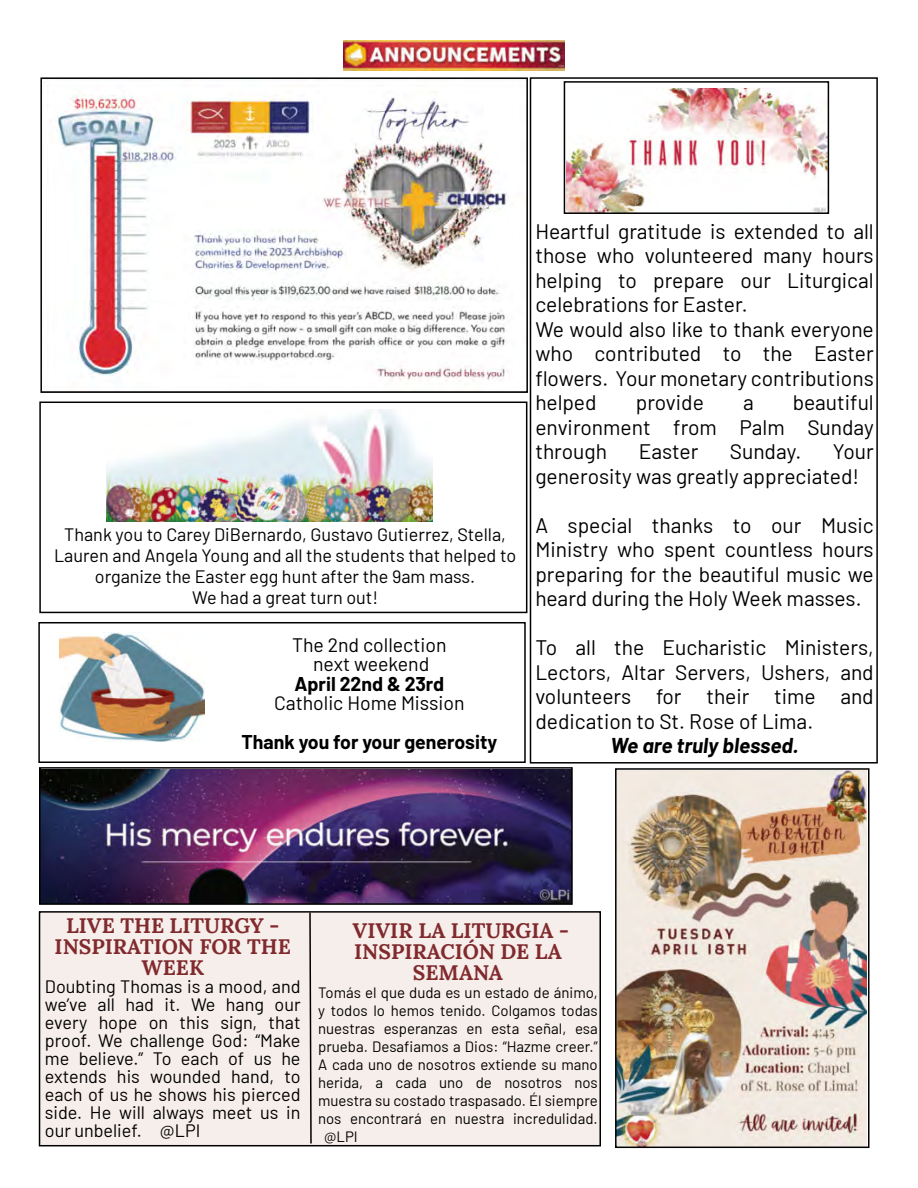
<style>
.page{position:relative;width:918px;height:1188px;background:#fff}
.page>*{position:absolute;margin:0;border:0;box-sizing:border-box;transform-origin:0 0}
.Barlow{font:21px/24.5px "Gvxrcj Barlow";color:#000;text-align:justify}
.My_Header{font:700 21px/21px "Bmlprw Lora";color:#812a2d;text-align:center}
.Barlow-2{font:italic 700 21px "Barlow";color:#000}
.Barlow-3{font:19.5px "Gvxrcj Barlow";color:#000}
.Barlow-4{font:700 19.5px "Slybrb Barlow";color:#000}
.Barlow-5{font:700 19.5px "Qrfjpq Barlow";color:#000}
.My_Header-2{font:18px/18px "Gvxrcj Barlow";color:#000;text-align:justify}
.Barlow-6{font:18px/21px "Gvxrcj Barlow";color:#000;text-align:center}
.Barlow-7{font:15px "Gvxrcj Barlow";color:#000}
.s1{font-family:"Cvcrgr Lora"}
</style>
<div class="page">
<div style="left:39px;top:402px;width:488px;height:211px;border:2px solid #000"></div>
<div style="left:530px;top:77px;width:348px;height:687px;border:2px solid #000"></div>
<div style="left:38px;top:622px;width:488px;height:141px;border:2px solid #000"></div>
<div style="left:40px;top:912px;width:560px;height:234px;background:#f6eeeb"></div>
<div style="left:39px;top:911px;width:562px;height:235px;border:2px solid #000"></div>
<img style="left:344px;top:41px;width:220px;height:30px">
<img style="left:59px;top:633px;width:146px;height:108px">
<img style="left:567px;top:88px;width:259px;height:123px">
<div style="left:564px;top:81px;width:265px;height:133px;border:2px solid #000"></div>
<img style="left:618px;top:771px;width:248px;height:374px">
<div style="left:615px;top:768px;width:255px;height:380px;border:2px solid #000"></div>
<img style="left:106px;top:410px;width:327px;height:111px">
<img style="left:56px;top:95px;width:453px;height:286px">
<div style="left:40px;top:77px;width:488px;height:316px;border:2px solid #000"></div>
<img style="left:42px;top:770px;width:528px;height:132px">
<div style="left:39px;top:767px;width:534px;height:138px;border:2px solid #000"></div>
<svg style="left:308px;top:911px;width:4px;height:234px"></svg>
<p class="Barlow-6" style="left:54px;top:523px;width:464px">Thank you to Carey DiBernardo, Gustavo Gutierrez, Stella,<br>Lauren and Angela Young and all the students that helped to organize the Easter egg hunt after the 9am mass.</p>
<p class="Barlow-6" style="left:192px;top:586px;width:187px">We had a great turn out!</p>
<p class="Barlow-3" style="left:292px;top:631px;width:156px">The 2nd collection</p>
<p class="Barlow-3" style="left:313px;top:650px;width:118px">next weekend</p>
<p class="Barlow-5" style="left:294px;top:669px;width:151px">April 22nd &amp; 23rd</p>
<p class="Barlow-3" style="left:274px;top:689px;width:192px">Catholic Home Mission</p>
<p class="Barlow-4" style="left:241px;top:728px;width:257px">Thank you for your generosity</p>
<p class="Barlow" style="left:535px;top:217px;width:340px">Heartful gratitude is extended to all those who volunteered many hours helping to prepare our Liturgical celebrations for Easter.</p>
<p class="Barlow" style="left:535px;top:315px;width:340px">We would also like to thank everyone who contributed to the Easter flowers. Your monetary contributions helped</p>
<p class="Barlow" style="left:535px;top:389px;width:340px;text-indent:257px">beautiful environment from Palm Sunday through</p>
<p class="Barlow" style="left:636px;top:389px;width:70px">provide</p>
<p class="Barlow" style="left:743px;top:389px;width:12px">a</p>
<p class="Barlow" style="left:639px;top:438px;width:61px">Easter</p>
<p class="Barlow" style="left:730px;top:438px;width:73px">Sunday.</p>
<p class="Barlow" style="left:535px;top:438px;width:340px;text-indent:297px">Your generosity was greatly appreciated!</p>
<p class="Barlow" style="left:535px;top:511px;width:340px">A special thanks to our Music Ministry who spent countless hours preparing for the beautiful music we heard during the Holy Week masses.</p>
<p class="Barlow" style="left:535px;top:634px;width:340px">To all the Eucharistic Ministers, Lectors, Altar Servers, Ushers, and volunteers for their time and dedication to St. Rose of Lima.</p>
<p class="Barlow-2" style="left:611px;top:730px;width:189px">We are truly blessed.</p>
<p class="My_Header" style="left:55px;top:914px;width:238px"><span class="s1">LIVE THE LITURGY -<br></span>INSPIRATION FOR THE<br>WEEK</p>
<p class="My_Header-2" style="left:45px;top:976px;width:257px">Doubting Thomas is a mood, and we’ve all had it. We hang our every hope on this sign, that proof. We challenge God: “Make me believe.” To each of us he extends his wounded hand, to each of us he shows his pierced side. He will always meet us in our unbelief. @LPI</p>
<p class="My_Header" style="left:352px;top:918px;width:218px"><span class="s1">VIVIR LA LITURGIA -<br></span>INSPIRACIÓN DE LA<br>SEMANA</p>
<p class="Barlow-7" style="left:318px;top:981px;width:281px">Tomás el que duda es un estado de ánimo,</p>
<p class="Barlow-7" style="left:318px;top:999px;width:281px">y todos lo hemos tenido. Colgamos todas</p>
<p class="Barlow-7" style="left:318px;top:1017px;width:281px">nuestras esperanzas en esta señal, esa</p>
<p class="Barlow-7" style="left:318px;top:1035px;width:281px">prueba. Desafiamos a Dios: “Hazme creer.”</p>
<p class="Barlow-7" style="left:318px;top:1053px;width:281px">A cada uno de nosotros extiende su mano</p>
<p class="Barlow-7" style="left:318px;top:1071px;width:281px">herida, a cada uno de nosotros nos</p>
<p class="Barlow-7" style="left:318px;top:1089px;width:281px">muestra su costado traspasado. Él siempre</p>
<p class="Barlow-7" style="left:318px;top:1107px;width:281px">nos encontrará en nuestra incredulidad.</p>
<p class="Barlow-7" style="left:324px;top:1125px;width:35px">@LPI</p>
</div>
